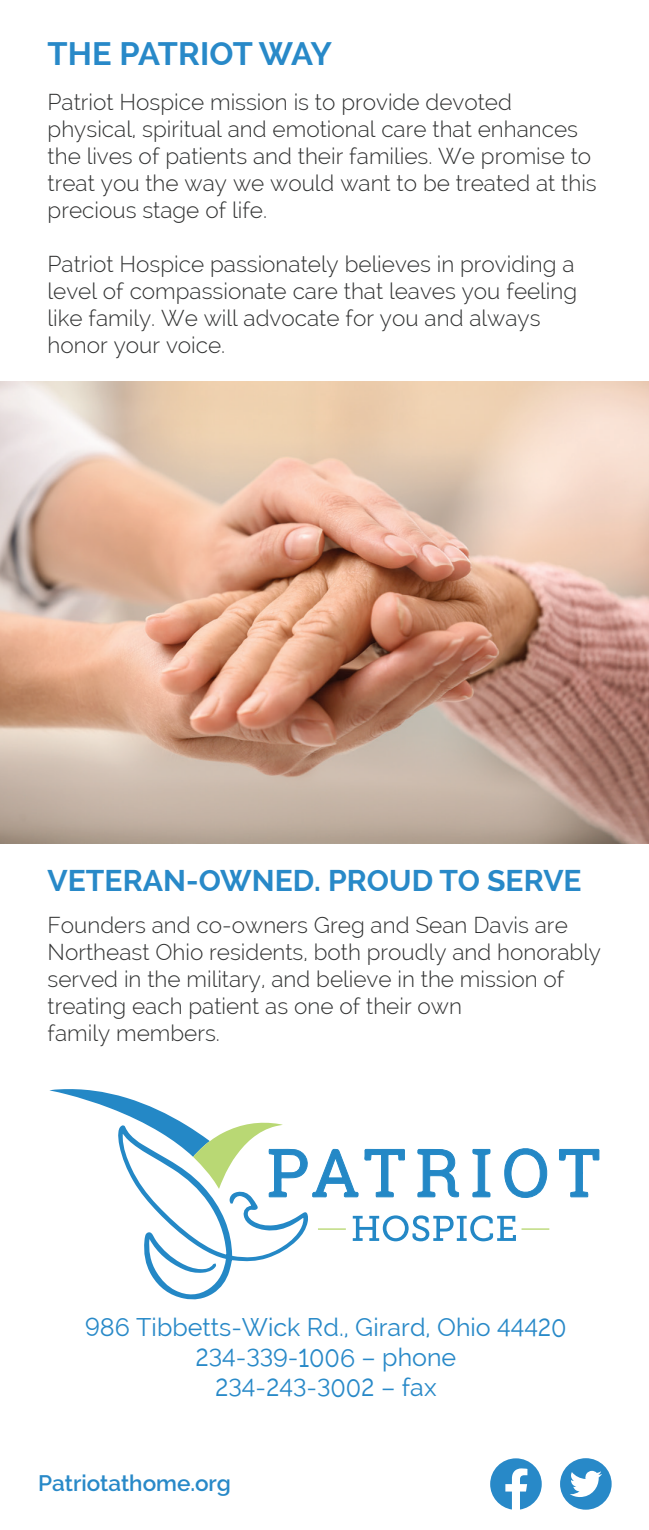
<style>
.page{position:relative;width:649px;height:1530px;background:#fff}
.page>*{position:absolute;margin:0;border:0;box-sizing:border-box;transform-origin:0 0}
.t1{font:700 32.5px "Raleway";letter-spacing:-.01em;color:#2889c8}
.t2{font:700 30px "Raleway";color:#2889c8}
.t3{font:25px/30px "Raleway";color:#2889c8;text-align:center}
.t4{font:300 22.5px/27px "Raleway";color:#313232}
.t5{font:600 22.5px "Raleway";color:#2889c8}
.s1{font-size:30.5px}
.s2{font-size:30.25px}
.s3{font-size:32px}
</style>
<div class="page">
<img style="left:0;top:382px;width:647px;height:462px">
<svg style="left:559px;top:1148px;width:40px;height:50px"></svg>
<svg style="left:49px;top:1089px;width:499px;height:210px"></svg>
<hr style="left:317px;top:1228px;width:28px;height:2px;background:#b9d874">
<hr style="left:521px;top:1228px;width:28px;height:2px;background:#b9d874">
<svg style="left:490px;top:1458px;width:51px;height:52px"></svg>
<div style="left:559px;top:1458px;width:52px;height:52px;background:#2889c8;border-radius:50%"></div>
<svg style="left:570px;top:1471px;width:31px;height:26px"></svg>
<h1 class="t1" style="left:48px;top:35px;width:285px">THE PATRIOT WAY</h1>
<p class="t4" style="left:48px;top:88px;width:550px">Patriot Hospice mission is to provide devoted physical, spiritual and emotional care that enhances the lives of patients and their families. We promise to treat you the way we would want to be treated at this precious stage of life.</p>
<p class="t4" style="left:48px;top:250px;width:530px">Patriot Hospice passionately believes in providing a level of compassionate care that leaves you feeling like family. We will advocate for you and always honor your voice.</p>
<h2 class="t2" style="left:48px;top:863px;width:535px">VETERAN-OWNED. PROUD TO SERVE</h2>
<p class="t4" style="left:48px;top:912px;width:554px">Founders and co-owners Greg and Sean Davis are Northeast Ohio residents, both proudly and honorably served in the military, and believe in the mission of treating each patient as one of their own<br>family members.</p>
<p class="t3" style="left:85px;top:1312px;width:482px">986 Tibbetts-Wick Rd., Girard, Ohio 444<span class="s1">2</span><span class="s2">0<br></span><span class="s1">2</span>34-339-<span class="s3">1</span><span class="s2">00</span>6 – phone<br><span class="s1">2</span>34-<span class="s1">2</span>43-3<span class="s2">00</span><span class="s1">2</span> – fax</p>
<p class="t5" style="left:38px;top:1470px;width:194px">Patriotathome.org</p>
</div>
